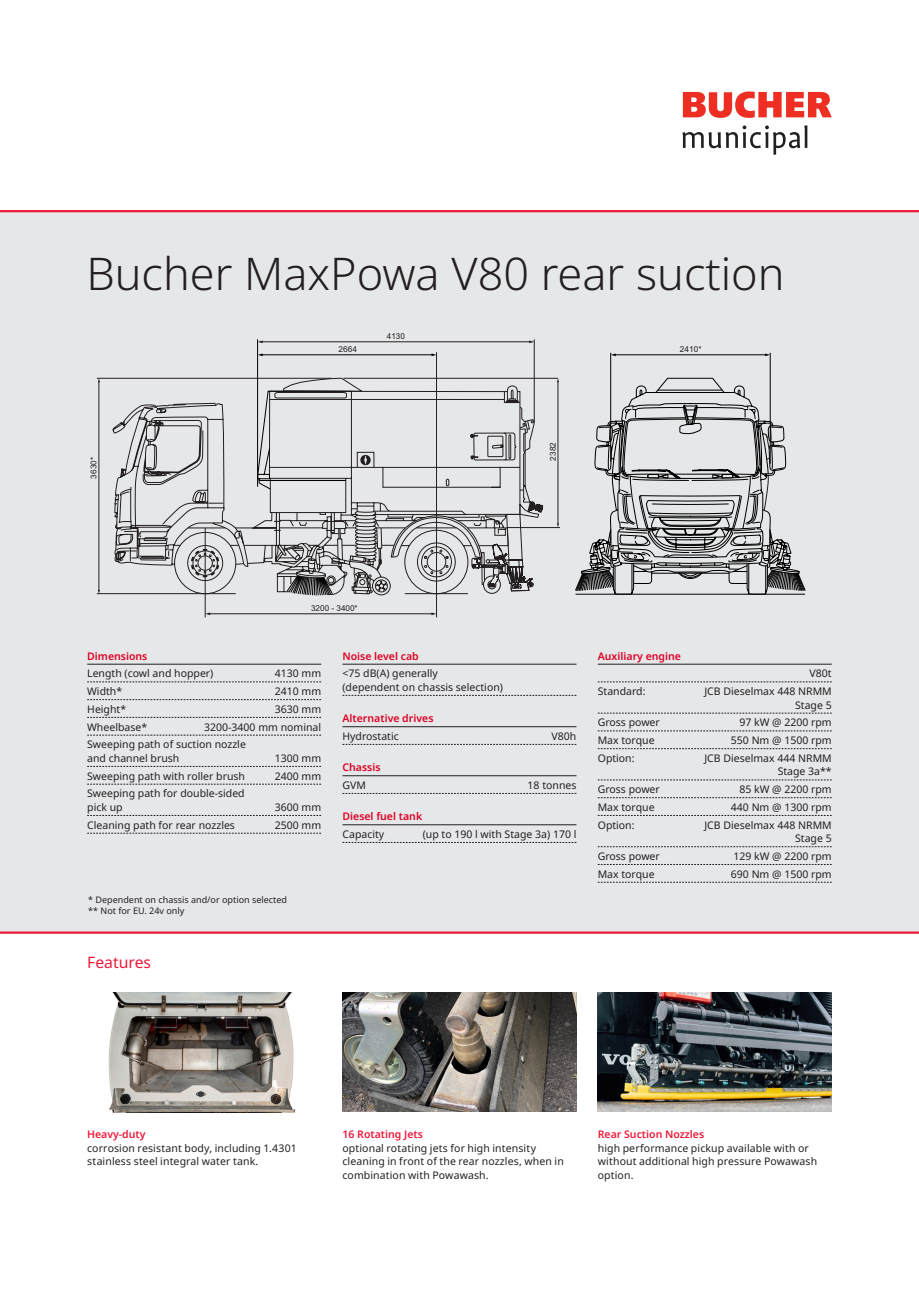
<style>
.page{position:relative;width:919px;height:1289px;background:#fff}
.page>*{position:absolute;margin:0;border:0;box-sizing:border-box;transform-origin:0 0}
.Headline_30_32{font:300 45px "Noto Sans";color:#231f20}
.Headline_small_10_13{font:15.75px "Noto Sans";color:#ed1a3a}
.table_lines{font:10.5px/13.5px "Noto Sans";color:#231f20}
.Text_7_9pt{font:10.5px/13.5px "Noto Sans";letter-spacing:.01em;color:#231f20}
.table_header{font:600 10.5px "Noto Sans";color:#dc0023}
.Caption_header_7_10{font:600 10.5px "Noto Sans";color:#ed1a3a}
.t1{font:9px "Noto Sans";color:#231f20}
.t2{font:8.25px "Arial";color:#231f20}
.t3{font:8.1px "Arial";color:#231f20}
</style>
<div class="page">
<img style="left:108px;top:992px;width:188px;height:120px">
<img style="left:342px;top:992px;width:234px;height:119px">
<img style="left:597px;top:992px;width:234px;height:119px">
<div style="left:0;top:212px;width:918px;height:720px;background:#e6e7e9"></div>
<hr style="left:0;top:210px;width:918px;height:2px;background:#ed1a3a">
<hr style="left:0;top:931px;width:918px;height:2px;background:#ed1a3a">
<svg style="left:682px;top:91px;width:149px;height:27px"></svg>
<svg style="left:682px;top:125px;width:125px;height:30px"></svg>
<hr style="left:87px;top:663px;width:234px;height:1px;background:#231f20">
<svg style="left:87px;top:681px;width:234px;height:1px"></svg>
<svg style="left:87px;top:699px;width:234px;height:1px"></svg>
<svg style="left:87px;top:717px;width:234px;height:1px"></svg>
<svg style="left:87px;top:734px;width:234px;height:1px"></svg>
<svg style="left:87px;top:766px;width:234px;height:1px"></svg>
<svg style="left:87px;top:783px;width:234px;height:1px"></svg>
<svg style="left:87px;top:815px;width:234px;height:1px"></svg>
<svg style="left:87px;top:832px;width:234px;height:1px"></svg>
<hr style="left:342px;top:663px;width:234px;height:1px;background:#231f20">
<svg style="left:342px;top:695px;width:234px;height:1px"></svg>
<hr style="left:342px;top:726px;width:234px;height:1px;background:#231f20">
<svg style="left:342px;top:744px;width:234px;height:1px"></svg>
<hr style="left:342px;top:775px;width:234px;height:1px;background:#231f20">
<svg style="left:342px;top:793px;width:234px;height:1px"></svg>
<hr style="left:342px;top:824px;width:234px;height:1px;background:#231f20">
<svg style="left:342px;top:842px;width:234px;height:1px"></svg>
<hr style="left:597px;top:663px;width:234px;height:1px;background:#231f20">
<svg style="left:597px;top:681px;width:234px;height:1px"></svg>
<svg style="left:597px;top:712px;width:234px;height:1px"></svg>
<svg style="left:597px;top:730px;width:234px;height:1px"></svg>
<svg style="left:597px;top:748px;width:234px;height:1px"></svg>
<svg style="left:597px;top:779px;width:234px;height:1px"></svg>
<svg style="left:597px;top:797px;width:234px;height:1px"></svg>
<svg style="left:597px;top:815px;width:234px;height:1px"></svg>
<svg style="left:597px;top:846px;width:234px;height:1px"></svg>
<svg style="left:597px;top:864px;width:234px;height:1px"></svg>
<svg style="left:597px;top:881px;width:234px;height:1px"></svg>
<svg style="left:113px;top:403px;width:135px;height:190px"></svg>
<hr style="left:610px;top:353px;width:1px;height:109px;background:#000">
<hr style="left:769px;top:353px;width:1px;height:110px;background:#000">
<hr style="left:614px;top:354px;width:152px;height:1px;background:#000">
<svg style="left:765px;top:353px;width:5px;height:3px"></svg>
<svg style="left:610px;top:353px;width:5px;height:3px"></svg>
<hr style="left:534px;top:339px;width:1px;height:83px;background:#231f20">
<hr style="left:262px;top:341px;width:268px;height:1px;background:#231f20">
<svg style="left:529px;top:340px;width:5px;height:3px"></svg>
<svg style="left:258px;top:340px;width:5px;height:3px"></svg>
<hr style="left:257px;top:339px;width:1px;height:148px;background:#000">
<hr style="left:262px;top:354px;width:170px;height:1px;background:#000">
<svg style="left:431px;top:353px;width:5px;height:3px"></svg>
<svg style="left:258px;top:353px;width:5px;height:3px"></svg>
<hr style="left:97px;top:378px;width:234px;height:1px;background:#231f20">
<hr style="left:97px;top:593px;width:139px;height:1px;background:#231f20">
<hr style="left:99px;top:381px;width:1px;height:209px;background:#231f20">
<hr style="left:205px;top:528px;width:1px;height:89px;background:#231f20">
<hr style="left:436px;top:352px;width:1px;height:265px;background:#231f20">
<hr style="left:209px;top:613px;width:223px;height:1px;background:#231f20">
<svg style="left:257px;top:377px;width:548px;height:238px"></svg>
<svg style="left:205px;top:612px;width:5px;height:3px"></svg>
<p class="Headline_30_32" style="left:86px;top:242px;width:699px">Bucher MaxPowa V80 rear suction</p>
<p class="t3" style="left:88px;top:478px;width:23px;rotate:-90deg">3630*</p>
<p class="t2" style="left:338px;top:344px;width:20px">2664</p>
<p class="t3" style="left:387px;top:331px;width:20px">4130</p>
<p class="t3" style="left:547px;top:460px;width:20px;rotate:-90deg">2382</p>
<p class="t2" style="left:680px;top:344px;width:23px">2410*</p>
<p class="t3" style="left:311px;top:603px;width:48px">3200 - 3400*</p>
<p class="table_header" style="left:87px;top:648px;width:62px">Dimensions</p>
<p class="table_lines" style="left:87px;top:667px;width:128px">Length (cowl and hopper)</p>
<p class="table_lines" style="left:275px;top:667px;width:48px">4130 mm</p>
<p class="table_lines" style="left:87px;top:684px;width:36px">Width*</p>
<p class="table_lines" style="left:275px;top:684px;width:48px">2410 mm</p>
<p class="table_lines" style="left:87px;top:702px;width:40px">Height*</p>
<p class="table_lines" style="left:275px;top:702px;width:48px">3630 mm</p>
<p class="table_lines" style="left:87px;top:720px;width:61px">Wheelbase*</p>
<p class="table_lines" style="left:204px;top:720px;width:118px">3200-3400 mm nominal</p>
<p class="table_lines" style="left:87px;top:738px;width:160px">Sweeping path of suction nozzle and channel brush</p>
<p class="table_lines" style="left:275px;top:751px;width:48px">1300 mm</p>
<p class="table_lines" style="left:87px;top:769px;width:159px">Sweeping path with roller brush</p>
<p class="table_lines" style="left:275px;top:769px;width:48px">2400 mm</p>
<p class="table_lines" style="left:87px;top:787px;width:159px">Sweeping path for double-sided pick up</p>
<p class="table_lines" style="left:275px;top:800px;width:48px">3600 mm</p>
<p class="table_lines" style="left:87px;top:818px;width:149px">Cleaning path for rear nozzles</p>
<p class="table_lines" style="left:275px;top:818px;width:48px">2500 mm</p>
<p class="table_header" style="left:342px;top:648px;width:78px">Noise level cab</p>
<p class="table_lines" style="left:342px;top:667px;width:162px">&lt;75 dB(A) generally<br>(dependent on chassis selection)</p>
<p class="table_header" style="left:342px;top:711px;width:92px">Alternative drives</p>
<p class="table_lines" style="left:342px;top:729px;width:58px">Hydrostatic</p>
<p class="table_lines" style="left:551px;top:729px;width:26px">V80h</p>
<p class="table_header" style="left:342px;top:760px;width:40px">Chassis</p>
<p class="table_lines" style="left:342px;top:778px;width:25px">GVM</p>
<p class="table_lines" style="left:527px;top:778px;width:50px">18 tonnes</p>
<p class="table_header" style="left:342px;top:809px;width:81px">Diesel fuel tank</p>
<p class="table_lines" style="left:342px;top:827px;width:43px">Capacity</p>
<p class="table_lines" style="left:422px;top:827px;width:155px">(up to 190 l with Stage 3a) 170 l</p>
<p class="t1" style="left:88px;top:893px;width:200px">* Dependent on chassis and/or option selected</p>
<p class="t1" style="left:88px;top:904px;width:98px">** Not for EU. 24v only</p>
<p class="Headline_small_10_13" style="left:87px;top:950px;width:65px">Features</p>
<p class="table_header" style="left:597px;top:648px;width:85px">Auxiliary engine</p>
<p class="table_lines" style="left:809px;top:667px;width:24px">V80t</p>
<p class="table_lines" style="left:597px;top:684px;width:49px">Standard:</p>
<p class="table_lines" style="left:704px;top:684px;width:129px;text-align:right">JCB Dieselmax 448 NRMM<br>Stage 5</p>
<p class="table_lines" style="left:597px;top:716px;width:64px">Gross power</p>
<p class="table_lines" style="left:739px;top:716px;width:94px">97 kW @ 2200 rpm</p>
<p class="table_lines" style="left:597px;top:733px;width:58px">Max torque</p>
<p class="table_lines" style="left:730px;top:733px;width:102px">550 Nm @ 1500 rpm</p>
<p class="table_lines" style="left:597px;top:751px;width:38px">Option:</p>
<p class="table_lines" style="left:704px;top:751px;width:129px;text-align:right">JCB Dieselmax 444 NRMM<br>Stage 3a**</p>
<p class="table_lines" style="left:597px;top:782px;width:64px">Gross power</p>
<p class="table_lines" style="left:739px;top:782px;width:94px">85 kW @ 2200 rpm</p>
<p class="table_lines" style="left:597px;top:800px;width:58px">Max torque</p>
<p class="table_lines" style="left:730px;top:800px;width:102px">440 Nm @ 1300 rpm</p>
<p class="table_lines" style="left:597px;top:818px;width:38px">Option:</p>
<p class="table_lines" style="left:704px;top:818px;width:129px;text-align:right">JCB Dieselmax 448 NRMM<br>Stage 5</p>
<p class="table_lines" style="left:597px;top:849px;width:64px">Gross power</p>
<p class="table_lines" style="left:733px;top:849px;width:100px">129 kW @ 2200 rpm</p>
<p class="table_lines" style="left:597px;top:867px;width:58px">Max torque</p>
<p class="table_lines" style="left:730px;top:867px;width:102px">690 Nm @ 1500 rpm</p>
<p class="Caption_header_7_10" style="left:87px;top:1126px;width:60px">Heavy-duty</p>
<p class="Text_7_9pt" style="left:87px;top:1141px;width:211px">corrosion resistant body, including 1.4301 stainless steel integral water tank.</p>
<p class="Caption_header_7_10" style="left:342px;top:1126px;width:82px">16 Rotating Jets</p>
<p class="Text_7_9pt" style="left:342px;top:1141px;width:223px">optional rotating jets for high intensity cleaning in front of the rear nozzles, when in combination with Powawash.</p>
<p class="Caption_header_7_10" style="left:597px;top:1126px;width:108px">Rear Suction Nozzles</p>
<p class="Text_7_9pt" style="left:597px;top:1141px;width:221px">high performance pickup available with or without additional high pressure Powawash option.</p>
</div>
